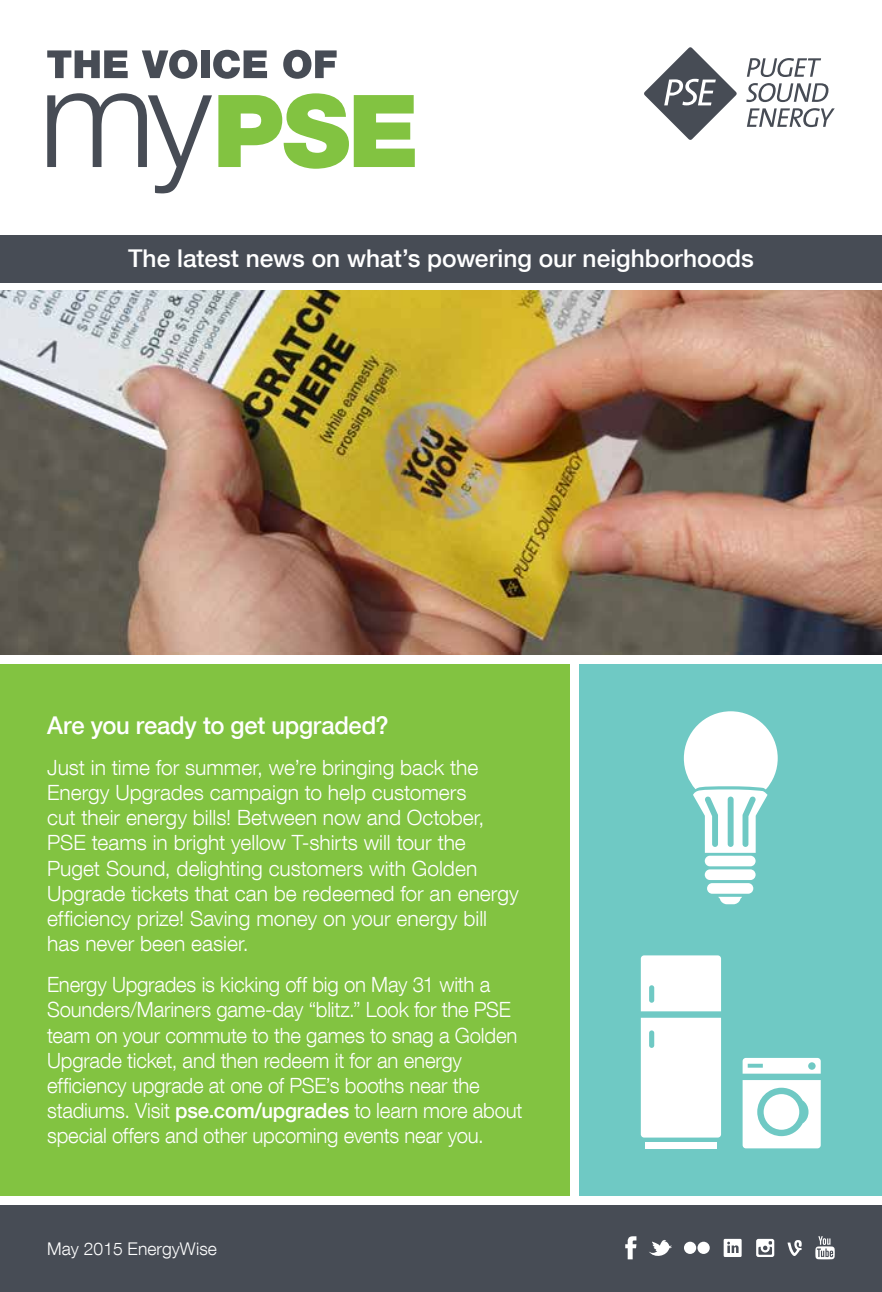
<style>
.page{position:relative;width:882px;height:1292px;background:#fff}
.page>*{position:absolute;margin:0;border:0;box-sizing:border-box;transform-origin:0 0}
.t1{font:500 24.5px "Helvetica Neue LT Com";color:#fff}
.t2{font:300 21px/25.2px "Helvetica Neue LT Com";letter-spacing:-.005em;color:#fff}
.t3{font:300 17.5px "Helvetica Neue LT Com";color:#fff}
.s1{font-weight:500}
</style>
<div class="page">
<div style="left:0;top:236px;width:882px;height:47px;background:#474c55"></div>
<svg style="left:47px;top:50px;width:81px;height:28px"></svg>
<svg style="left:142px;top:50px;width:55px;height:29px"></svg>
<div style="left:201px;top:50px;width:9px;height:28px;background:#474c55"></div>
<svg style="left:213px;top:50px;width:54px;height:29px"></svg>
<svg style="left:283px;top:50px;width:54px;height:29px"></svg>
<svg style="left:218px;top:93px;width:197px;height:76px"></svg>
<svg style="left:47px;top:93px;width:165px;height:100px"></svg>
<div style="left:0;top:1205px;width:882px;height:87px;background:#474c55"></div>
<svg style="left:747px;top:108px;width:88px;height:19px"></svg>
<svg style="left:746px;top:83px;width:82px;height:19px"></svg>
<svg style="left:747px;top:58px;width:74px;height:19px"></svg>
<svg style="left:644px;top:47px;width:93px;height:93px"></svg>
<img style="left:0;top:291px;width:882px;height:363px">
<div style="left:0;top:664px;width:570px;height:531px;background:#82c341"></div>
<svg style="left:625px;top:1236px;width:11px;height:23px"></svg>
<svg style="left:815px;top:1236px;width:20px;height:23px"></svg>
<div style="left:697px;top:1241px;width:13px;height:12px;background:#fff;border-radius:50%"></div>
<div style="left:684px;top:1241px;width:12px;height:12px;background:#fff;border-radius:50%"></div>
<svg style="left:649px;top:1240px;width:23px;height:16px"></svg>
<svg style="left:788px;top:1240px;width:14px;height:16px"></svg>
<svg style="left:756px;top:1238px;width:18px;height:19px"></svg>
<svg style="left:724px;top:1238px;width:18px;height:19px"></svg>
<div style="left:580px;top:664px;width:302px;height:531px;background:#6fc9c4"></div>
<svg style="left:684px;top:711px;width:94px;height:142px"></svg>
<svg style="left:718px;top:896px;width:24px;height:8px"></svg>
<div style="left:705px;top:869px;width:51px;height:11px;background:#fff;border-radius:5px"></div>
<div style="left:707px;top:883px;width:46px;height:10px;background:#fff;border-radius:5px"></div>
<div style="left:705px;top:855px;width:51px;height:11px;background:#fff;border-radius:5px"></div>
<div style="left:641px;top:955px;width:80px;height:56px;background:#fff"></div>
<div style="left:641px;top:1017px;width:80px;height:120px;background:#fff"></div>
<div style="left:646px;top:1142px;width:71px;height:6px;background:#fff"></div>
<svg style="left:743px;top:1058px;width:78px;height:15px"></svg>
<svg style="left:743px;top:1080px;width:78px;height:68px;background:#e6f5f4"></svg>
<p class="t1" style="left:128px;top:244px;width:627px">The latest news on what’s powering our neighborhoods</p>
<p class="t1" style="left:47px;top:710px;width:343px">Are you ready to get upgraded?</p>
<p class="t2" style="left:47px;top:754px;width:473px">Just in time for summer, we’re bringing back the Energy Upgrades campaign to help customers<br>cut their energy bills! Between now and October, PSE teams in bright yellow T-shirts will tour the Puget Sound, delighting customers with Golden Upgrade tickets that can be redeemed for an energy efficiency prize! Saving money on your energy bill has never been easier.</p>
<p class="t2" style="left:47px;top:971px;width:477px">Energy Upgrades is kicking off big on May 31 with a Sounders/Mariners game-day “blitz.” Look for the PSE team on your commute to the games to snag a Golden Upgrade ticket, and then redeem it for an energy efficiency upgrade at one of PSE’s booths near the stadiums. Visit <span class="s1">pse.com/upgrades</span> to learn more about special offers and other upcoming events near you.</p>
<p class="t3" style="left:47px;top:1235px;width:187px">March 2014 EnergyWise</p>
<p class="t3" style="left:47px;top:1238px;width:171px">May 2015 EnergyWise</p>
</div>
